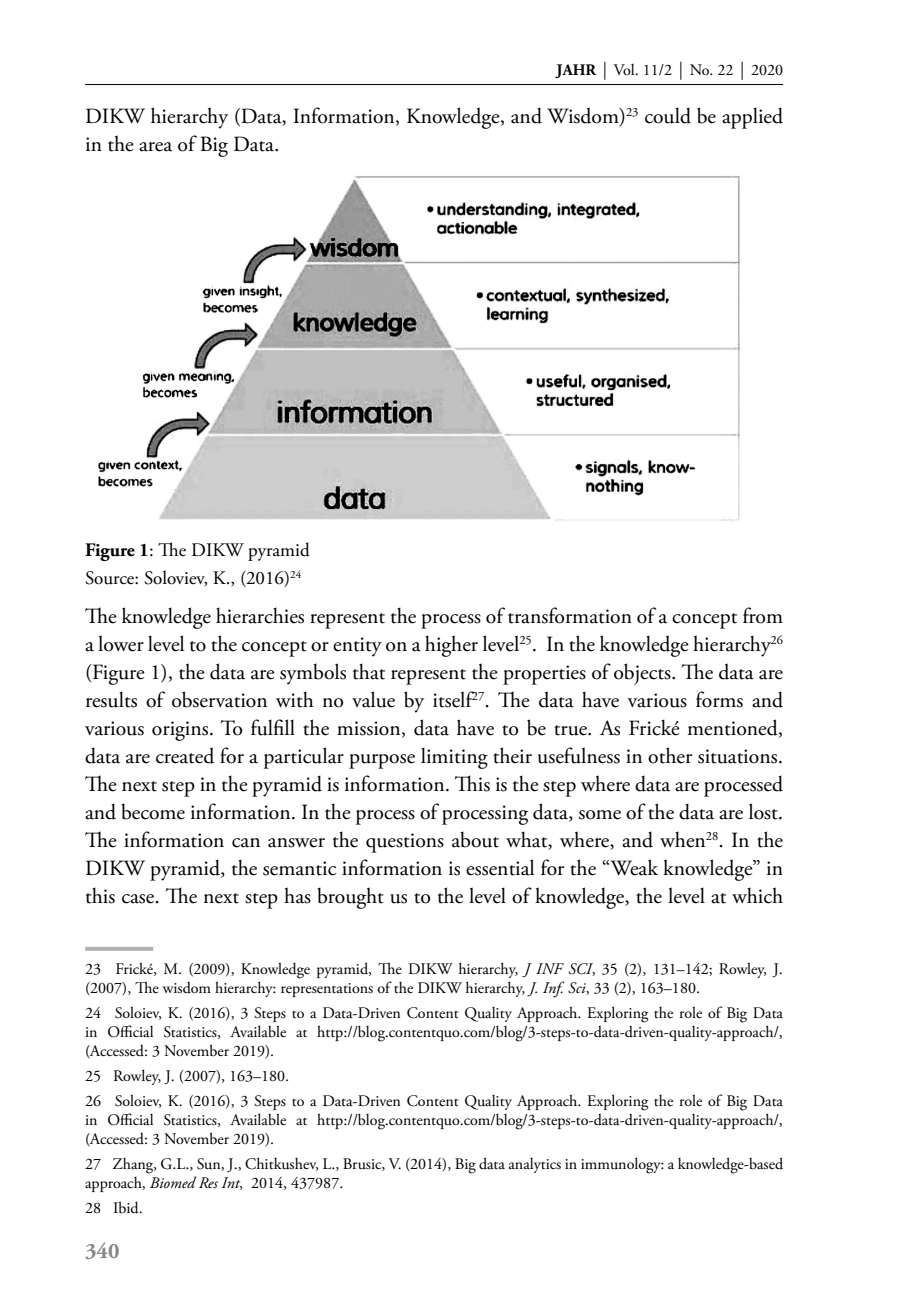
<style>
.page{position:relative;width:908px;height:1304px;background:#fff}
.page>*{position:absolute;margin:0;border:0;box-sizing:border-box;transform-origin:0 0}
.t1{font:700 22px "Adobe Garamond Pro";color:#878787}
.t2{font:21.6px/28px "Adobe Garamond Pro";color:#000}
.t3{font:19px/28.4px "Adobe Garamond Pro";color:#000}
.t4{font:16px/19.2px "Adobe Garamond Pro";color:#000}
.s1{font-weight:700}
.s2{font-style:italic}
</style>
<div class="page">
<hr style="left:85px;top:84px;width:697px;height:1px;background:#000">
<img style="left:98px;top:176px;width:643px;height:345px">
<hr style="left:85px;top:947px;width:68px;height:4px;background:#b3b2b2">
<p class="t4" style="left:556px;top:60px;width:228px"><span class="s1">JAHR</span> Vol. 11/2 No. 22 2020</p>
<p class="t2" style="left:85px;top:103px;width:699px">DIKW hierarchy (Data, Information, Knowledge, and Wisdom)<sup>23</sup> could be applied in the area of Big Data.</p>
<p class="t3" style="left:85px;top:536px;width:226px"><span class="s1">Figure 1</span>: The DIKW pyramid<br>Source: Soloviev, K., (2016)<sup>24</sup></p>
<p class="t2" style="left:85px;top:603px;width:699px;text-align:justify">The knowledge hierarchies represent the process of transformation of a concept from a lower level to the concept or entity on a higher level<sup>25</sup>. In the knowledge hierarchy<sup>26 </sup>(Figure 1), the data are symbols that represent the properties of objects. The data are results of observation with no value by itself<sup>27</sup>. The data have various forms and various origins. To fulfill the mission, data have to be true. As Frické mentioned, data are created for a particular purpose limiting their usefulness in other situations.<br>The next step in the pyramid is information. This is the step where data are processed and become information. In the process of processing data, some of the data are lost.<br>The information can answer the questions about what, where, and when<sup>28</sup>. In the DIKW pyramid, the semantic information is essential for the “Weak knowledge” in this case. The next step has brought us to the level of knowledge, the level at which</p>
<p class="t4" style="left:85px;top:960px;width:699px">23 Frické, M. (2009), Knowledge pyramid, The DIKW hierarchy, <span class="s2">J INF SCI</span>, 35 (2), 131–142; Rowley, J. (2007), The wisdom hierarchy: representations of the DIKW hierarchy, <span class="s2">J. Inf. Sci</span>, 33 (2), 163–180.</p>
<p class="t4" style="left:85px;top:1004px;width:699px;text-align:justify">24 Soloiev, K. (2016), 3 Steps to a Data-Driven Content Quality Approach. Exploring the role of Big Data in Official Statistics, Available at http://blog.contentquo.com/blog/3-steps-to-data-driven-quality-approach/, (Accessed: 3 November 2019).</p>
<p class="t4" style="left:85px;top:1064px;width:699px;line-height:24.8px">25 Rowley, J. (2007), 163–180.<br>26 Soloiev, K. (2016), 3 Steps to a Data-Driven Content Quality Approach. Exploring the role of Big Data</p>
<p class="t4" style="left:85px;top:1111px;width:699px">in Official Statistics, Available at http://blog.contentquo.com/blog/3-steps-to-data-driven-quality-approach/, (Accessed: 3 November 2019).</p>
<p class="t4" style="left:85px;top:1155px;width:699px">27 Zhang, G.L., Sun, J., Chitkushev, L., Brusic, V. (2014), Big data analytics in immunology: a knowledge-based approach, <span class="s2">Biomed Res Int</span>, 2014, 437987.</p>
<p class="t4" style="left:85px;top:1199px;width:59px">28 Ibid.</p>
<p class="t1" style="left:85px;top:1238px;width:36px">340</p>
</div>
